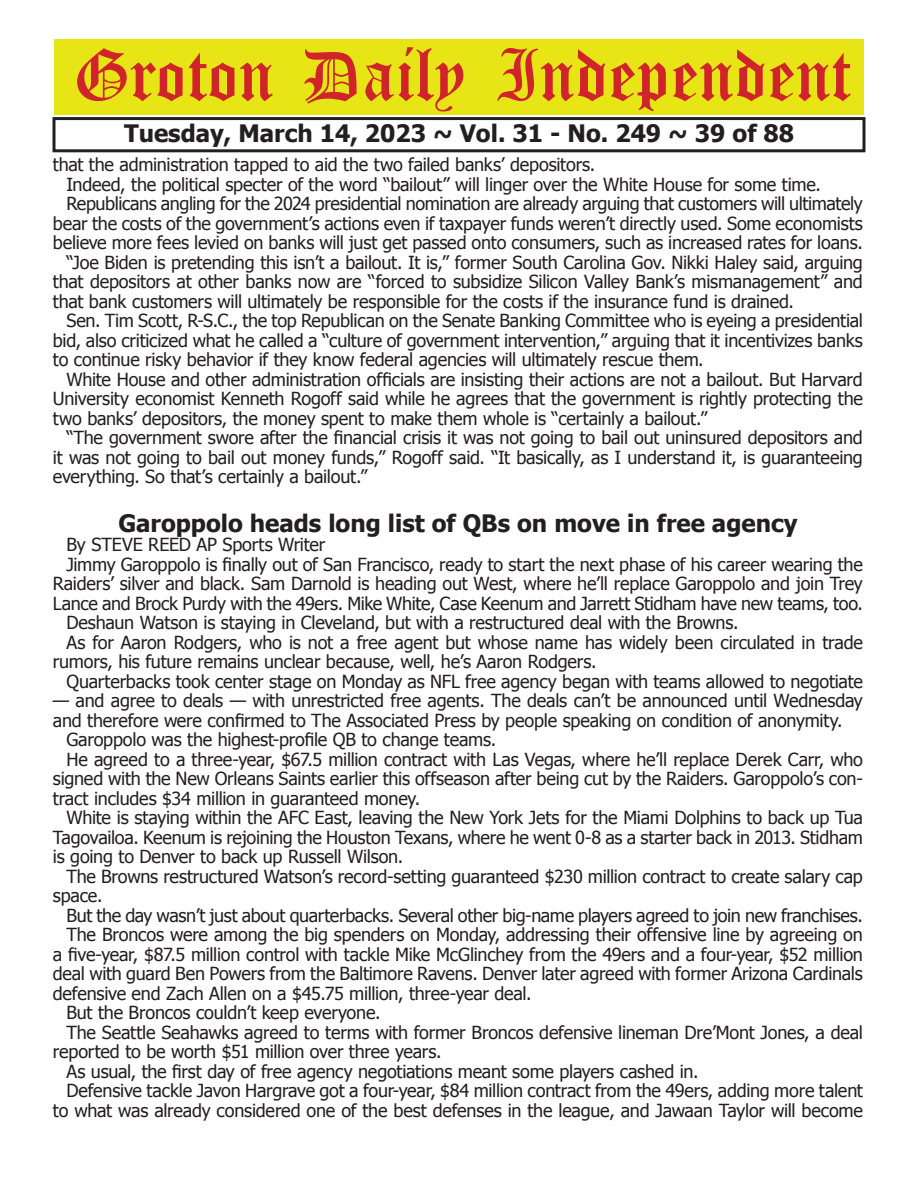
<style>
.page{position:relative;width:918px;height:1188px;background:#fff}
.page>*{position:absolute;margin:0;border:0;box-sizing:border-box;transform-origin:0 0}
.t1{font:54px "Old English Five";color:#d1232a}
.t2{font:700 24px "Tahoma";color:#231f20}
.t3{font:18px "Tahoma";letter-spacing:-.015em;color:#231f20}
</style>
<div class="page">
<div style="left:52px;top:117px;width:814px;height:35px;border:3px solid #231f20"></div>
<div style="left:54px;top:40px;width:810px;height:75px;background:#e7e515"></div>
<h1 class="t1" style="left:73px;top:50px;width:779px">Groton Daily Independent</h1>
<h2 class="t2" style="left:124px;top:116px;width:672px">Tuesday, March 14, 2023 ~ Vol. 31 - No. 249 ~ 39 of 88</h2>
<p class="t3" style="left:53px;top:153px;width:544px">that the administration tapped to aid the two failed banks’ depositors.</p>
<p class="t3" style="left:66px;top:172px;width:756px">Indeed, the political specter of the word “bailout” will linger over the White House for some time.</p>
<p class="t3" style="left:66px;top:192px;width:798px">Republicans angling for the 2024 presidential nomination are already arguing that customers will ultimately</p>
<p class="t3" style="left:53px;top:211px;width:811px">bear the costs of the government’s actions even if taxpayer funds weren’t directly used. Some economists</p>
<p class="t3" style="left:53px;top:231px;width:811px">believe more fees levied on banks will just get passed onto consumers, such as increased rates for loans.</p>
<p class="t3" style="left:66px;top:250px;width:798px">“Joe Biden is pretending this isn’t a bailout. It is,” former South Carolina Gov. Nikki Haley said, arguing</p>
<p class="t3" style="left:53px;top:270px;width:811px">that depositors at other banks now are “forced to subsidize Silicon Valley Bank’s mismanagement” and</p>
<p class="t3" style="left:53px;top:289px;width:743px">that bank customers will ultimately be responsible for the costs if the insurance fund is drained.</p>
<p class="t3" style="left:66px;top:309px;width:798px">Sen. Tim Scott, R-S.C., the top Republican on the Senate Banking Committee who is eyeing a presidential</p>
<p class="t3" style="left:53px;top:328px;width:812px">bid, also criticized what he called a “culture of government intervention,” arguing that it incentivizes banks</p>
<p class="t3" style="left:53px;top:348px;width:652px">to continue risky behavior if they know federal agencies will ultimately rescue them.</p>
<p class="t3" style="left:66px;top:367px;width:798px">White House and other administration officials are insisting their actions are not a bailout. But Harvard</p>
<p class="t3" style="left:53px;top:387px;width:812px">University economist Kenneth Rogoff said while he agrees that the government is rightly protecting the</p>
<p class="t3" style="left:53px;top:406px;width:656px">two banks’ depositors, the money spent to make them whole is “certainly a bailout.”</p>
<p class="t3" style="left:66px;top:426px;width:798px">“The government swore after the financial crisis it was not going to bail out uninsured depositors and</p>
<p class="t3" style="left:53px;top:445px;width:811px">it was not going to bail out money funds,” Rogoff said. “It basically, as I understand it, is guaranteeing</p>
<p class="t3" style="left:53px;top:465px;width:316px">everything. So that’s certainly a bailout.”</p>
<h2 class="t2" style="left:118px;top:506px;width:681px">Garoppolo heads long list of QBs on move in free agency</h2>
<p class="t3" style="left:66px;top:533px;width:260px">By STEVE REED AP Sports Writer</p>
<p class="t3" style="left:66px;top:552px;width:798px">Jimmy Garoppolo is finally out of San Francisco, ready to start the next phase of his career wearing the</p>
<p class="t3" style="left:53px;top:572px;width:812px">Raiders’ silver and black. Sam Darnold is heading out West, where he’ll replace Garoppolo and join Trey</p>
<p class="t3" style="left:53px;top:591px;width:811px">Lance and Brock Purdy with the 49ers. Mike White, Case Keenum and Jarrett Stidham have new teams, too.</p>
<p class="t3" style="left:66px;top:611px;width:674px">Deshaun Watson is staying in Cleveland, but with a restructured deal with the Browns.</p>
<p class="t3" style="left:66px;top:630px;width:798px">As for Aaron Rodgers, who is not a free agent but whose name has widely been circulated in trade</p>
<p class="t3" style="left:53px;top:650px;width:545px">rumors, his future remains unclear because, well, he’s Aaron Rodgers.</p>
<p class="t3" style="left:66px;top:669px;width:798px">Quarterbacks took center stage on Monday as NFL free agency began with teams allowed to negotiate</p>
<p class="t3" style="left:53px;top:689px;width:811px">— and agree to deals — with unrestricted free agents. The deals can’t be announced until Wednesday</p>
<p class="t3" style="left:53px;top:708px;width:791px">and therefore were confirmed to The Associated Press by people speaking on condition of anonymity.</p>
<p class="t3" style="left:66px;top:728px;width:431px">Garoppolo was the highest-profile QB to change teams.</p>
<p class="t3" style="left:66px;top:747px;width:798px">He agreed to a three-year, $67.5 million contract with Las Vegas, where he’ll replace Derek Carr, who</p>
<p class="t3" style="left:53px;top:767px;width:812px">signed with the New Orleans Saints earlier this offseason after being cut by the Raiders. Garoppolo’s con-</p>
<p class="t3" style="left:53px;top:786px;width:369px">tract includes $34 million in guaranteed money.</p>
<p class="t3" style="left:66px;top:806px;width:798px">White is staying within the AFC East, leaving the New York Jets for the Miami Dolphins to back up Tua</p>
<p class="t3" style="left:53px;top:825px;width:811px">Tagovailoa. Keenum is rejoining the Houston Texans, where he went 0-8 as a starter back in 2013. Stidham</p>
<p class="t3" style="left:53px;top:845px;width:352px">is going to Denver to back up Russell Wilson.</p>
<p class="t3" style="left:66px;top:864px;width:798px">The Browns restructured Watson’s record-setting guaranteed $230 million contract to create salary cap</p>
<p class="t3" style="left:53px;top:884px;width:51px">space.</p>
<p class="t3" style="left:66px;top:903px;width:798px">But the day wasn’t just about quarterbacks. Several other big-name players agreed to join new franchises.</p>
<p class="t3" style="left:66px;top:923px;width:798px">The Broncos were among the big spenders on Monday, addressing their offensive line by agreeing on</p>
<p class="t3" style="left:53px;top:942px;width:812px">a five-year, $87.5 million control with tackle Mike McGlinchey from the 49ers and a four-year, $52 million</p>
<p class="t3" style="left:53px;top:961px;width:811px">deal with guard Ben Powers from the Baltimore Ravens. Denver later agreed with former Arizona Cardinals</p>
<p class="t3" style="left:53px;top:981px;width:480px">defensive end Zach Allen on a $45.75 million, three-year deal.</p>
<p class="t3" style="left:66px;top:1000px;width:316px">But the Broncos couldn’t keep everyone.</p>
<p class="t3" style="left:66px;top:1020px;width:798px">The Seattle Seahawks agreed to terms with former Broncos defensive lineman Dre’Mont Jones, a deal</p>
<p class="t3" style="left:53px;top:1039px;width:390px">reported to be worth $51 million over three years.</p>
<p class="t3" style="left:66px;top:1059px;width:634px">As usual, the first day of free agency negotiations meant some players cashed in.</p>
<p class="t3" style="left:66px;top:1078px;width:798px">Defensive tackle Javon Hargrave got a four-year, $84 million contract from the 49ers, adding more talent</p>
<p class="t3" style="left:53px;top:1098px;width:812px">to what was already considered one of the best defenses in the league, and Jawaan Taylor will become</p>
</div>
